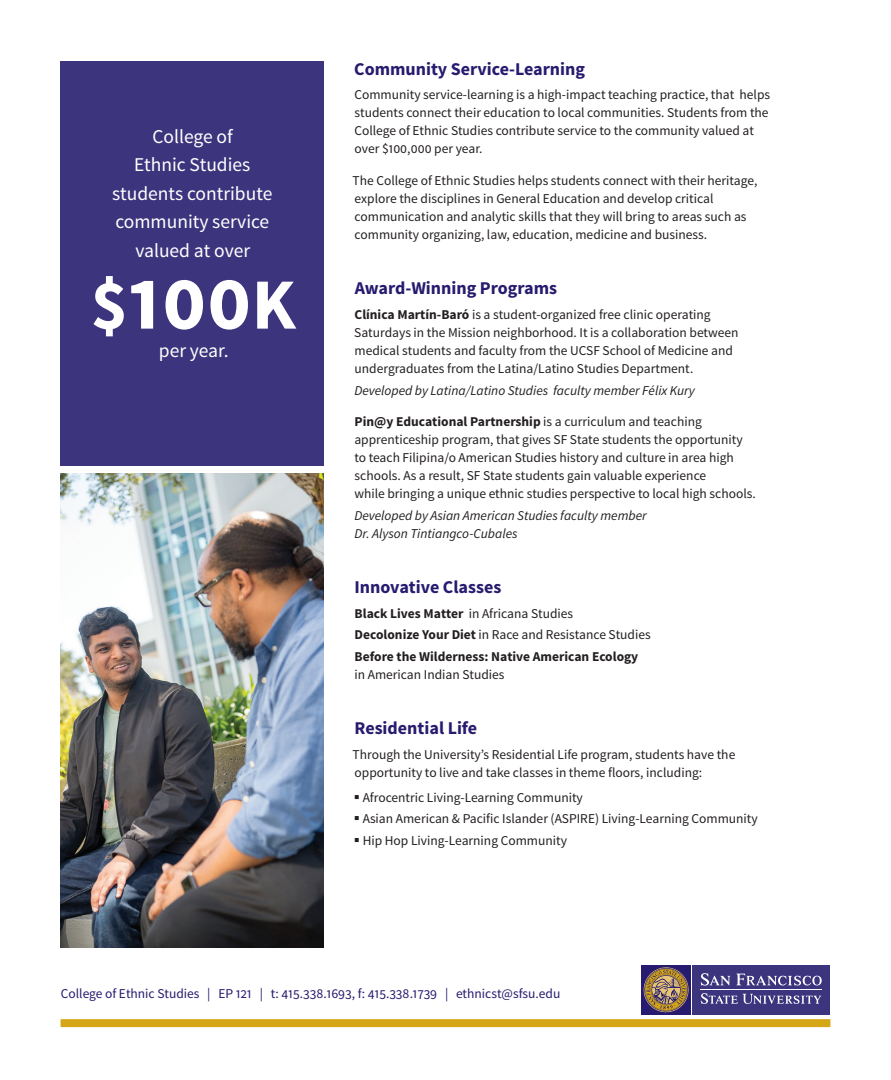
<style>
.page{position:relative;width:891px;height:1080px;background:#fff}
.page>*{position:absolute;margin:0;border:0;box-sizing:border-box;transform-origin:0 0}
.t1{font:700 82.5px "Source Sans Pro";color:#fff}
.t2{font:19.5px/28.5px "Source Sans Pro";color:#fff}
.t3{font:700 18px "Source Sans Pro";color:#261b6f}
.t4{font:13.5px/18px "Source Sans Pro";color:#231f20}
.t5{font:italic 13.5px/18px "Source Sans Pro";color:#231f20}
.t6{font:13.5px "Source Sans Pro";color:#261b6f}
.t7{font:700 13.5px/18px "Source Sans Pro";color:#231f20}
.s1{font-size:70.5px}
.s2{font-size:72px}
.s3{font-weight:700}
.s4{font-weight:400}
</style>
<div class="page">
<div style="left:61px;top:1019px;width:769px;height:8px;background:#dbb238"></div>
<div style="left:61px;top:1020px;width:769px;height:7px;background:#d5a616"></div>
<img style="left:61px;top:473px;width:263px;height:474px">
<div style="left:61px;top:61px;width:263px;height:404px;background:#3d347e"></div>
<div style="left:692px;top:965px;width:138px;height:49px;background:#3d347e"></div>
<svg style="left:701px;top:973px;width:29px;height:13px"></svg>
<svg style="left:736px;top:974px;width:86px;height:11px"></svg>
<hr style="left:700px;top:989px;width:122px;height:1px;background:#fff">
<svg style="left:701px;top:993px;width:120px;height:11px"></svg>
<div style="left:641px;top:965px;width:50px;height:49px;background:#261b6f"></div>
<svg style="left:643px;top:967px;width:46px;height:46px"></svg>
<p class="t2" style="left:152px;top:122px;width:82px">College of</p>
<p class="t2" style="left:134px;top:151px;width:118px">Ethnic Studies</p>
<p class="t2" style="left:112px;top:179px;width:162px">students contribute community service</p>
<p class="t2" style="left:135px;top:236px;width:116px">valued at over</p>
<p class="t1" style="left:91px;top:248px;width:207px"><span class="s1">$</span>100<span class="s2">K</span></p>
<p class="t2" style="left:159px;top:337px;width:71px">per year.</p>
<p class="t3" style="left:354px;top:57px;width:232px">Community Service-Learning</p>
<p class="t4" style="left:354px;top:86px;width:417px">Community service-learning is a high-impact teaching practice, that helps students connect their education to local communities. Students from the College of Ethnic Studies contribute service to the community valued at over $100,000 per year.</p>
<p class="t4" style="left:353px;top:172px;width:406px">The College of Ethnic Studies helps students connect with their heritage, explore the disciplines in General Education and develop critical communication and analytic skills that they will bring to areas such as community organizing, law, education, medicine and business.</p>
<p class="t3" style="left:355px;top:277px;width:204px">Award-Winning Programs</p>
<p class="t4" style="left:354px;top:306px;width:386px"><span class="s3">Clínica Martín-Baró</span> is a student-organized free clinic operating Saturdays in the Mission neighborhood. It is a collaboration between medical students and faculty from the UCSF School of Medicine and undergraduates from the Latina/Latino Studies Department.</p>
<p class="t5" style="left:354px;top:381px;width:342px">Developed by Latina/Latino Studies faculty member Félix Kury</p>
<p class="t4" style="left:354px;top:413px;width:403px"><span class="s3">Pin@y Educational Partnership</span> is a curriculum and teaching apprenticeship program, that gives SF State students the opportunity to teach Filipina/o American Studies history and culture in area high schools. As a result, SF State students gain valuable experience<br>while bringing a unique ethnic studies perspective to local high schools.</p>
<p class="t5" style="left:354px;top:506px;width:294px">Developed by Asian American Studies faculty member<br>Dr. Alyson Tintiangco-Cubales</p>
<p class="t3" style="left:354px;top:575px;width:148px">Innovative Classes</p>
<p class="t4" style="left:355px;top:604px;width:220px"><span class="s3">Black Lives Matter</span> in Africana Studies</p>
<p class="t4" style="left:355px;top:626px;width:298px"><span class="s3">Decolonize Your Diet</span> in Race and Resistance Studies</p>
<p class="t7" style="left:355px;top:648px;width:285px">Before the Wilderness: Native American Ecology <span class="s4">in American Indian Studies</span></p>
<p class="t3" style="left:354px;top:716px;width:124px">Residential Life</p>
<p class="t4" style="left:353px;top:746px;width:384px">Through the University’s Residential Life program, students have the opportunity to live and take classes in theme floors, including:</p>
<p class="t4" style="left:354px;top:788px;width:230px">▪ Afrocentric Living-Learning Community</p>
<p class="t4" style="left:354px;top:810px;width:405px">▪ Asian American &amp; Pacific Islander (ASPIRE) Living-Learning Community</p>
<p class="t4" style="left:354px;top:831px;width:215px">▪ Hip Hop Living-Learning Community</p>
<p class="t6" style="left:61px;top:985px;width:501px">College of Ethnic Studies | EP 121 | t: 415.338.1693, f: 415.338.1739 | ethnicst@sfsu.edu</p>
</div>
